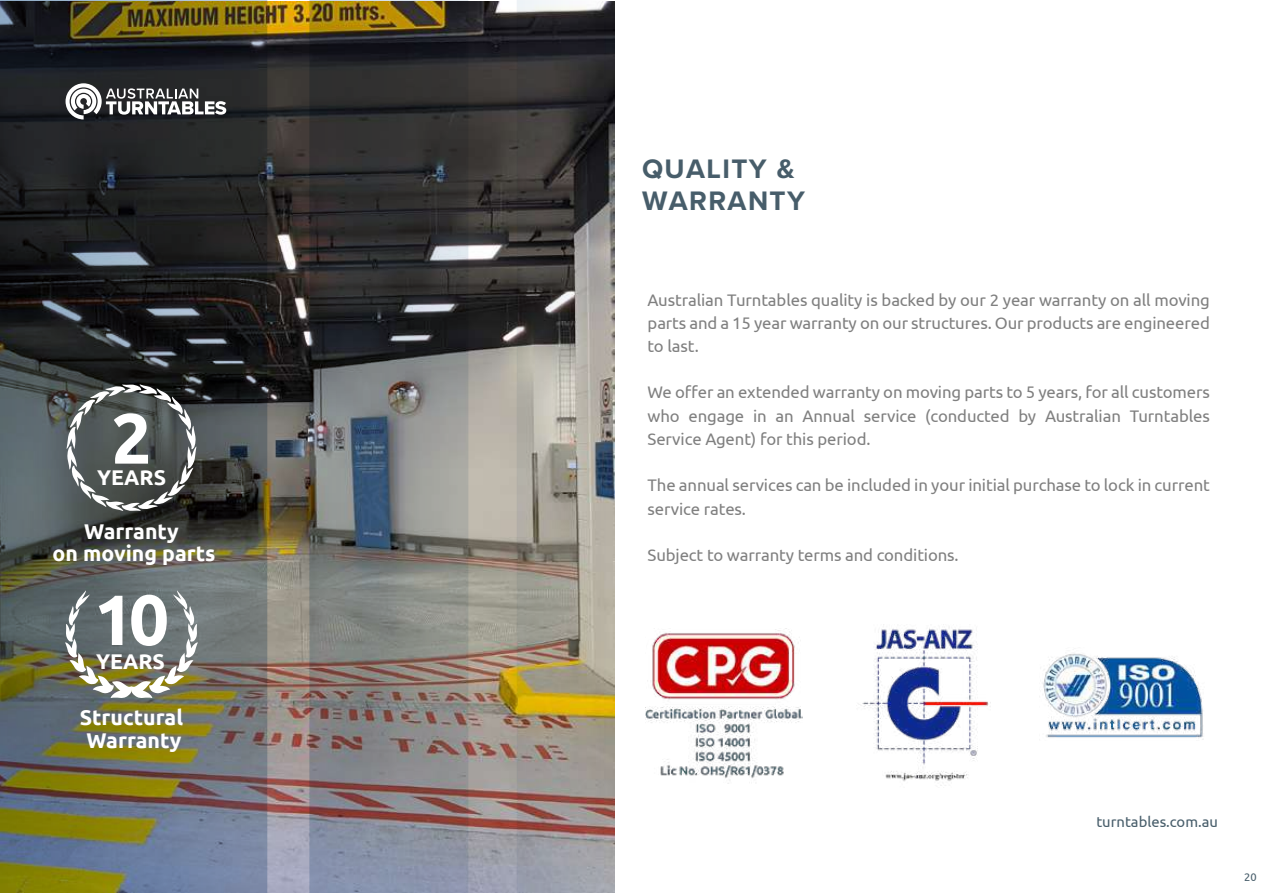
<style>
.page{position:relative;width:1263px;height:893px;background:#fff}
.page>*{position:absolute;margin:0;border:0;box-sizing:border-box;transform-origin:0 0}
.t1{font:700 70.95px "Ubuntu";color:#fff}
.t2{font:700 27.75px/32.4px "Proxima Nova";letter-spacing:.05em;color:#475d6a}
.t3{font:700 21.3px/22.5px "Ubuntu";color:#fff;text-align:center}
.t4{font:16.8px/23.2px "Ubuntu";letter-spacing:-.005em;color:#808080;text-align:justify}
.t5{font:14.85px "Ubuntu";color:#475d6a}
.t6{font:11.7px "Myriad Pro";color:#000}
.t7{font:11.1px "Ubuntu";color:#475d6a}
</style>
<div class="page">
<img style="left:0;top:0;width:608px;height:893px">
<svg style="left:66px;top:83px;width:160px;height:36px"></svg>
<svg style="left:66px;top:384px;width:131px;height:127px;background:#5d6260"></svg>
<svg style="left:65px;top:590px;width:133px;height:108px;background:#7f837a"></svg>
<img style="left:1042px;top:653px;width:162px;height:87px">
<img style="left:859px;top:624px;width:130px;height:162px">
<img style="left:645px;top:628px;width:157px;height:156px">
<h1 class="t1" style="left:111px;top:395px;width:42px">2</h1>
<p class="t3" style="left:97px;top:466px;width:70px">YEARS</p>
<p class="t3" style="left:52px;top:520px;width:165px">Warranty<br>on moving parts</p>
<h1 class="t1" style="left:94px;top:577px;width:77px">10</h1>
<p class="t3" style="left:96px;top:650px;width:70px">YEARS</p>
<p class="t3" style="left:80px;top:706px;width:105px">Structural<br>Warranty</p>
<h2 class="t2" style="left:642px;top:152px;width:164px">QUALITY &amp;<br>WARRANTY</h2>
<p class="t4" style="left:648px;top:287px;width:564px">Australian Turntables quality is backed by our 2 year warranty on all moving parts and a 15 year warranty on our structures. Our products are engineered to last.</p>
<p class="t4" style="left:648px;top:380px;width:564px">We offer an extended warranty on moving parts to 5 years, for all customers who engage in an Annual service (conducted by Australian Turntables Service Agent) for this period.</p>
<p class="t4" style="left:648px;top:473px;width:564px">The annual services can be included in your initial purchase to lock in current service rates.</p>
<p class="t4" style="left:648px;top:543px;width:313px">Subject to warranty terms and conditions.</p>
<p class="t5" style="left:1096px;top:812px;width:123px">turntables.com.au</p>
<p class="t6" style="left:1085px;top:814px;width:157px">https://www.turntables.com.au/</p>
<p class="t7" style="left:1244px;top:871px;width:14px">20</p>
</div>
